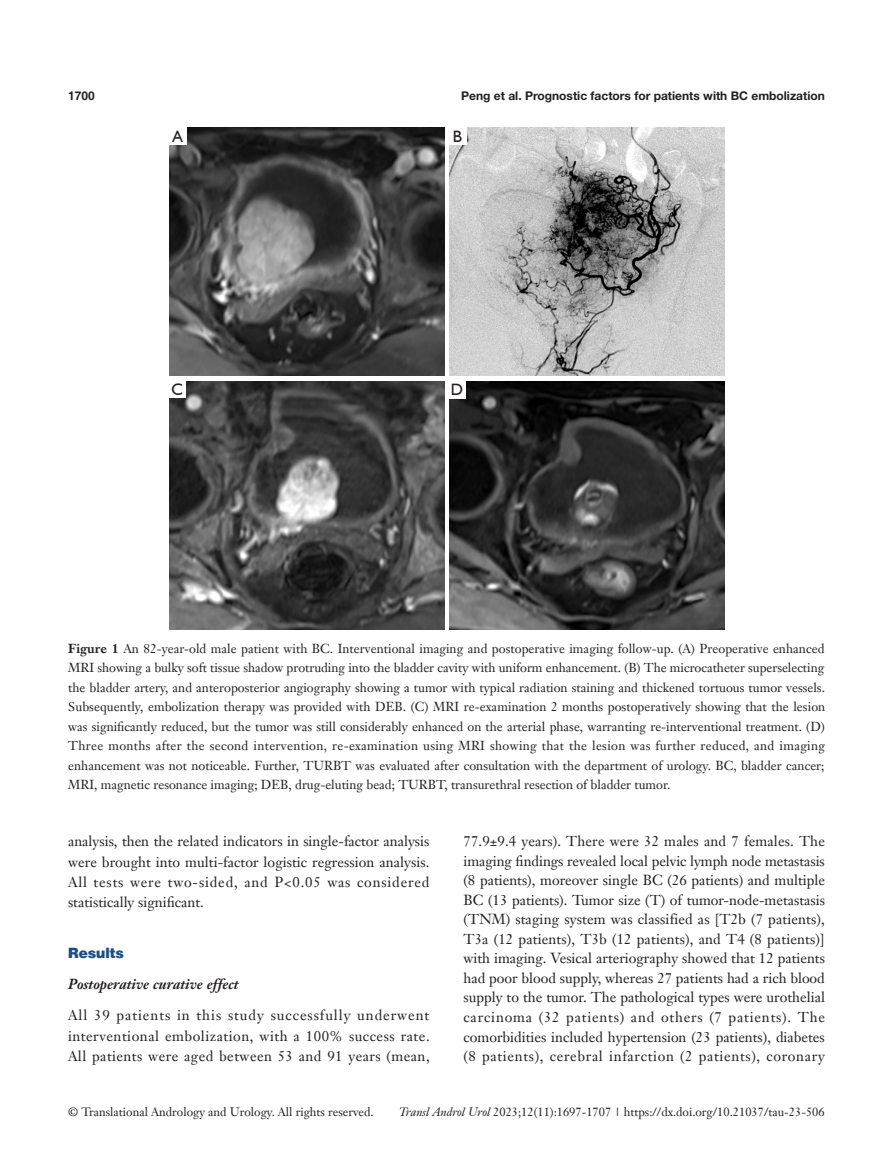
<style>
.page{position:relative;width:893px;height:1170px;background:#fff}
.page>*{position:absolute;margin:0;border:0;box-sizing:border-box;transform-origin:0 0}
.t1{font:16.5px "Humanist 521 BT";color:#231f20}
.t2{font:14.25px/19.5px "Janson Text LT";letter-spacing:.035em;color:#231f20;text-align:justify}
._2ji-6_5{font:italic 700 14.25px "Janson Text LT";color:#231f20}
._1ji-6_5{font:900 14.25px "Helvetica";color:#1c5085}
.二级标题下沉{font:12.75px/19.5px "Janson Text LT";color:#231f20;text-align:justify}
.t3{font:12px "Janson Text LT";color:#231f20}
.t4{font:700 12px "Helvetica Neue LT Pro";color:#231f20}
.t5{font:700 12px "Helvetica";color:#231f20}
.s1{font-weight:700}
.s2{font-style:italic}
</style>
<div class="page">
<img style="left:169px;top:128px;width:276px;height:247px">
<img style="left:449px;top:128px;width:276px;height:247px">
<img style="left:169px;top:381px;width:276px;height:248px">
<img style="left:449px;top:381px;width:276px;height:248px">
<div style="left:169px;top:128px;width:17px;height:17px;background:#fff"></div>
<div style="left:449px;top:128px;width:17px;height:17px;background:#fff"></div>
<div style="left:169px;top:381px;width:17px;height:17px;background:#fff"></div>
<div style="left:448px;top:381px;width:17px;height:17px;background:#fff"></div>
<p class="t5" style="left:68px;top:88px;width:28px">1700</p>
<p class="t4" style="left:461px;top:88px;width:365px">Peng et al. Prognostic factors for patients with BC embolization</p>
<p class="t1" style="left:172px;top:126px;width:12px">A</p>
<p class="t1" style="left:453px;top:126px;width:11px">B</p>
<p class="t1" style="left:171px;top:379px;width:13px">C</p>
<p class="t1" style="left:451px;top:379px;width:14px">D</p>
<p class="二级标题下沉" style="left:68px;top:638px;width:759px"><span class="s1">Figure 1</span> An 82-year-old male patient with BC. Interventional imaging and postoperative imaging follow-up. (A) Preoperative enhanced MRI showing a bulky soft tissue shadow protruding into the bladder cavity with uniform enhancement. (B) The microcatheter superselecting the bladder artery, and anteroposterior angiography showing a tumor with typical radiation staining and thickened tortuous tumor vessels.<br>Subsequently, embolization therapy was provided with DEB. (C) MRI re-examination 2 months postoperatively showing that the lesion was significantly reduced, but the tumor was still considerably enhanced on the arterial phase, warranting re-interventional treatment. (D)<br>Three months after the second intervention, re-examination using MRI showing that the lesion was further reduced, and imaging enhancement was not noticeable. Further, TURBT was evaluated after consultation with the department of urology. BC, bladder cancer; MRI, magnetic resonance imaging; DEB, drug-eluting bead; TURBT, transurethral resection of bladder tumor.</p>
<p class="t2" style="left:68px;top:830px;width:363px;line-height:20.4px">analysis, then the related indicators in single-factor analysis were brought into multi-factor logistic regression analysis.<br>All tests were two-sided, and P&lt;0.05 was considered statistically significant.</p>
<p class="_1ji-6_5" style="left:68px;top:943px;width:58px">Results</p>
<p class="_2ji-6_5" style="left:68px;top:974px;width:172px">Postoperative curative effect</p>
<p class="t2" style="left:68px;top:1004px;width:363px;line-height:20.4px">All 39 patients in this study successfully underwent interventional embolization, with a 100% success rate.<br>All patients were aged between 53 and 91 years (mean,</p>
<p class="t2" style="left:463px;top:831px;width:363px">77.9±9.4 years). There were 32 males and 7 females. The imaging findings revealed local pelvic lymph node metastasis (8 patients), moreover single BC (26 patients) and multiple BC (13 patients). Tumor size (T) of tumor-node-metastasis (TNM) staging system was classified as [T2b (7 patients), T3a (12 patients), T3b (12 patients), and T4 (8 patients)] with imaging. Vesical arteriography showed that 12 patients had poor blood supply, whereas 27 patients had a rich blood supply to the tumor. The pathological types were urothelial carcinoma (32 patients) and others (7 patients). The comorbidities included hypertension (23 patients), diabetes (8 patients), cerebral infarction (2 patients), coronary</p>
<p class="t3" style="left:68px;top:1104px;width:307px">© Translational Andrology and Urology. All rights reserved.</p>
<p class="t3" style="left:399px;top:1104px;width:427px"><span class="s2">Transl Androl Urol</span> 2023;12(11):1697-1707 | https://dx.doi.org/10.21037/tau-23-506</p>
</div>
